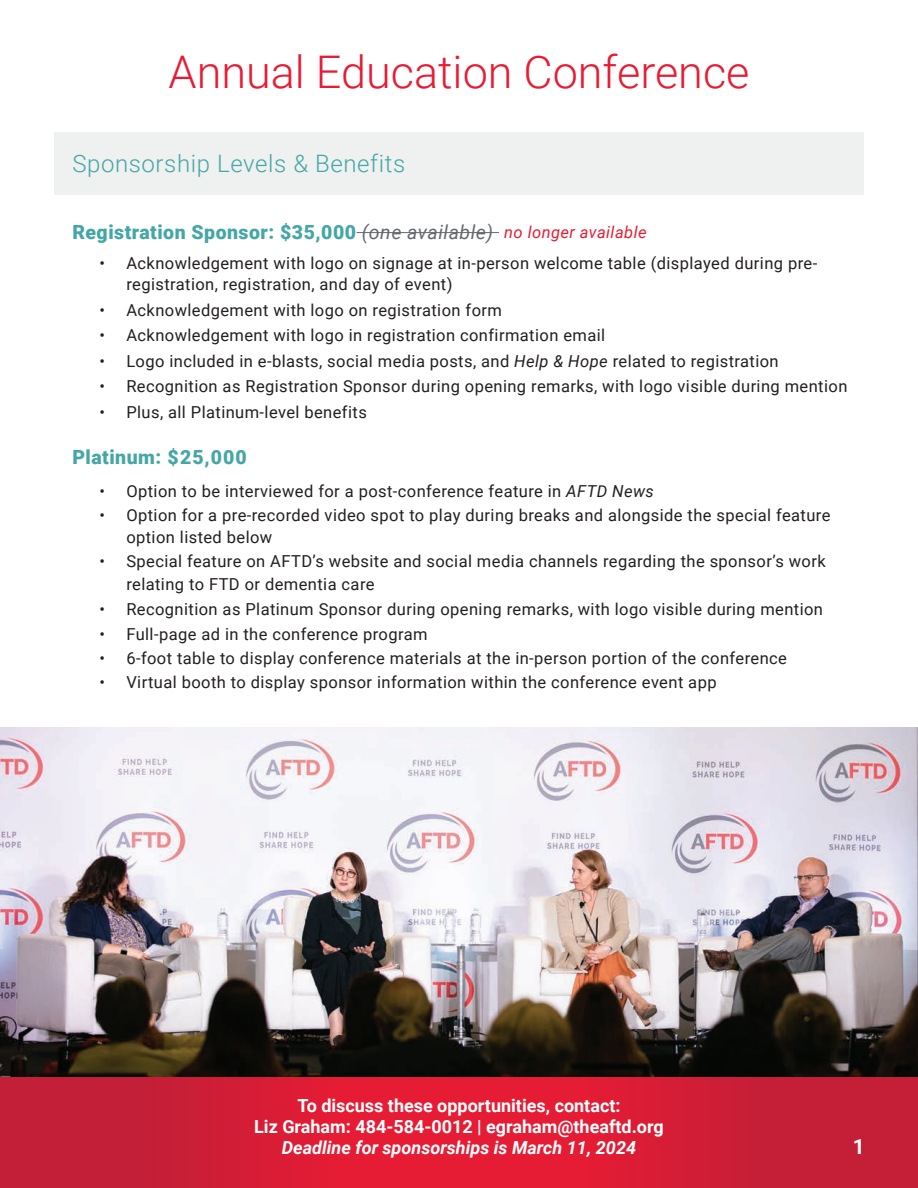
<style>
.page{position:relative;width:918px;height:1188px;background:#fff}
.page>*{position:absolute;margin:0;border:0;box-sizing:border-box;transform-origin:0 0}
.t1{font:300 45px "Roboto";color:#e71c34}
.t2{font:300 24px "Roboto";letter-spacing:.025em;color:#45a6a6}
.t3{font:700 21px "Roboto";color:#fff}
.t4{font:900 19.5px "Roboto";letter-spacing:.025em;color:#45a6a6}
.t5{font:700 18px/21px "Roboto";color:#fff;text-align:center}
.t6{font:italic 700 18px "Roboto";color:#fff}
.t7{font:16.5px/22.5px "Roboto";letter-spacing:.025em;color:#231f20}
.s1{font-weight:400;font-style:italic;color:#65696f}
.s2{font-weight:400;font-style:italic;font-size:16.5px;color:#e71c34}
.s3{font-style:italic}
</style>
<div class="page">
<div style="left:0;top:1076px;width:459px;height:112px;background:linear-gradient(to right,#bc2039,#ec1b33)"></div>
<div style="left:459px;top:1076px;width:459px;height:111px;background:linear-gradient(to right,#ec1b33,#bd2039)"></div>
<div style="left:54px;top:132px;width:810px;height:62px;background:#eff0f0"></div>
<hr style="left:357px;top:232px;width:142px;height:1px;background:#65696f">
<img style="left:0;top:728px;width:918px;height:348px">
<h1 class="t1" style="left:169px;top:40px;width:582px">Annual Education Conference</h1>
<h2 class="t2" style="left:72px;top:147px;width:334px">Sponsorship Levels &amp; Benefits</h2>
<p class="t4" style="left:72px;top:218px;width:576px">Registration Sponsor: $35,000 <span class="s1">(one available)</span> <span class="s2">no longer available</span></p>
<p class="t7" style="left:126px;top:252px;width:692px;line-height:21px;text-indent:-27px">• Acknowledgement with logo on signage at in-person welcome table (displayed during pre&shy;registration, registration, and day of event)</p>
<p class="t7" style="left:99px;top:298px;width:404px">• Acknowledgement with logo on registration form</p>
<p class="t7" style="left:99px;top:323px;width:507px">• Acknowledgement with logo in registration confirmation email</p>
<p class="t7" style="left:99px;top:349px;width:681px">• Logo included in e-blasts, social media posts, and <span class="s3">Help &amp; Hope</span> related to registration</p>
<p class="t7" style="left:99px;top:374px;width:750px">• Recognition as Registration Sponsor during opening remarks, with logo visible during mention</p>
<p class="t7" style="left:99px;top:400px;width:269px">• Plus, all Platinum-level benefits</p>
<p class="t4" style="left:72px;top:443px;width:176px">Platinum: $25,000</p>
<p class="t7" style="left:99px;top:479px;width:556px">• Option to be interviewed for a post-conference feature in <span class="s3">AFTD News</span></p>
<p class="t7" style="left:126px;top:503px;width:706px;text-indent:-27px">• Option for a pre-recorded video spot to play during breaks and alongside the special feature option listed below</p>
<p class="t7" style="left:126px;top:550px;width:701px;text-indent:-27px">• Special feature on AFTD’s website and social media channels regarding the sponsor’s work relating to FTD or dementia care</p>
<p class="t7" style="left:99px;top:598px;width:725px">• Recognition as Platinum Sponsor during opening remarks, with logo visible during mention</p>
<p class="t7" style="left:99px;top:622px;width:330px">• Full-page ad in the conference program</p>
<p class="t7" style="left:99px;top:646px;width:689px">• 6-foot table to display conference materials at the in-person portion of the conference</p>
<p class="t7" style="left:99px;top:670px;width:619px">• Virtual booth to display sponsor information within the conference event app</p>
<p class="t5" style="left:254px;top:1094px;width:411px">To discuss these opportunities, contact:<br>Liz Graham: 484-584-0012 | egraham@theaftd.org</p>
<p class="t6" style="left:282px;top:1135px;width:356px">Deadline for sponsorships is March 11, 2024</p>
<p class="t3" style="left:853px;top:1132px;width:14px">1</p>
</div>
